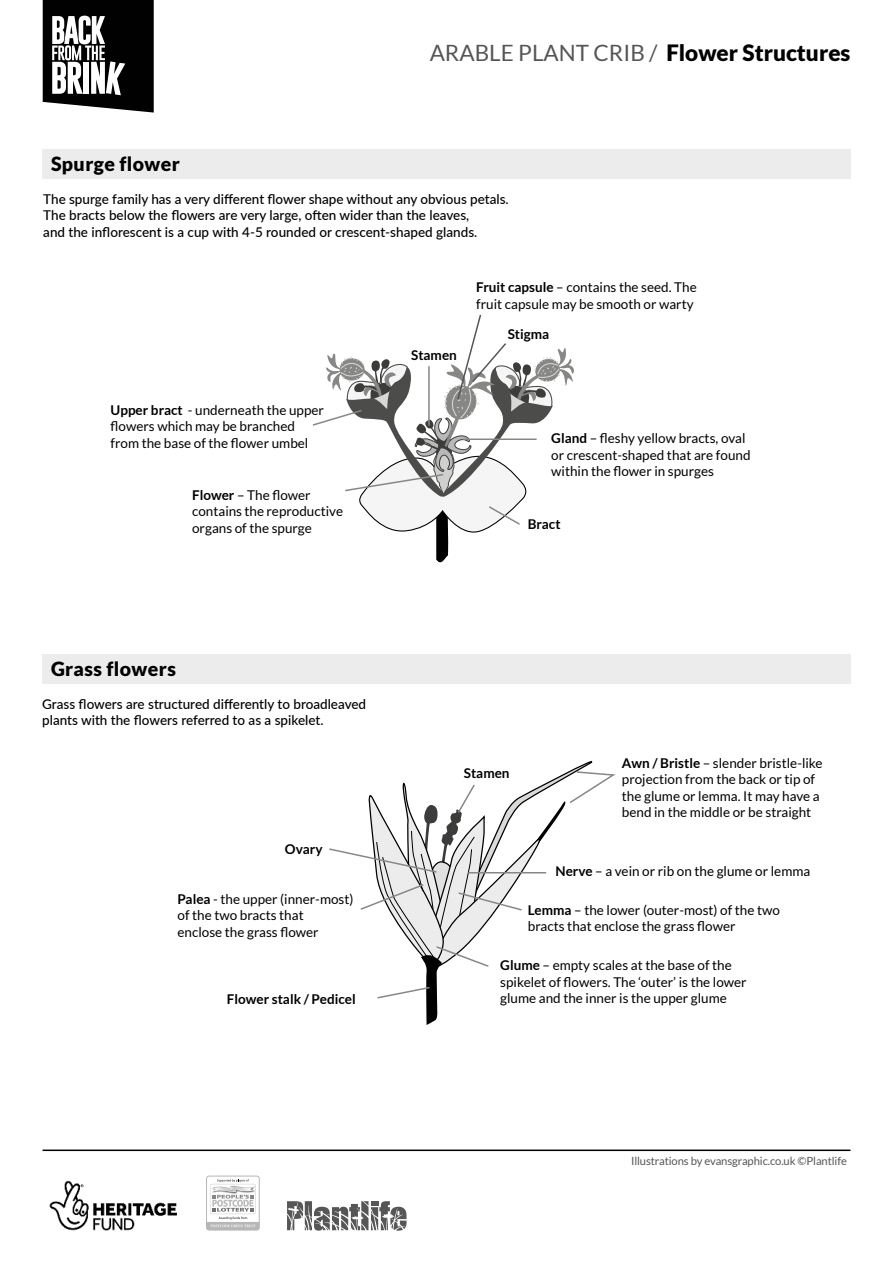
<style>
.page{position:relative;width:893px;height:1263px;background:#fff}
.page>*{position:absolute;margin:0;border:0;box-sizing:border-box;transform-origin:0 0}
.t1{font:22.5px "Lato";color:#575656}
.t2{font:900 19.5px "Lato";letter-spacing:.02em;color:#000}
.t3{font:13.5px/16.5px "Lato";color:#000}
.t4{font:500 13.5px/16.5px "Lato";color:#000}
.t5{font:700 13.5px "Lato";color:#000}
.t6{font:11.25px "Lato";letter-spacing:-.01em;color:#575656}
.s1{font-weight:900;color:#000}
.s2{font-weight:700}
</style>
<div class="page">
<div style="left:42px;top:149px;width:808px;height:30px;background:#ececec"></div>
<hr style="left:43px;top:1149px;width:807px;height:2px;background:#000">
<svg style="left:43px;top:0;width:111px;height:113px"></svg>
<svg style="left:312px;top:314px;width:262px;height:249px"></svg>
<div style="left:42px;top:654px;width:808px;height:30px;background:#ececec"></div>
<svg style="left:329px;top:760px;width:286px;height:265px"></svg>
<div style="left:206px;top:1176px;width:53px;height:54px;border:1px solid #b7b7b7;border-radius:3px"></div>
<svg style="left:207px;top:1179px;width:52px;height:51px"></svg>
<img style="left:49px;top:1180px;width:128px;height:51px">
<svg style="left:287px;top:1201px;width:119px;height:30px"></svg>
<h1 class="t1" style="left:430px;top:40px;width:422px">ARABLE PLANT CRIB / <span class="s1">Flower Structures</span></h1>
<h2 class="t2" style="left:51px;top:156px;width:130px">Spurge flower</h2>
<p class="t4" style="left:43px;top:190px;width:467px">The spurge family has a very different flower shape without any obvious petals.<br>The bracts below the flowers are very large, often wider than the leaves,<br>and the inflorescent is a cup with 4-5 rounded or crescent-shaped glands.</p>
<p class="t3" style="left:111px;top:401px;width:215px"><span class="s2">Upper bract</span> - underneath the upper flowers which may be branched from the base of the flower umbel</p>
<p class="t3" style="left:192px;top:486px;width:152px"><span class="s2">Flower</span> – The flower contains the reproductive organs of the spurge</p>
<p class="t5" style="left:411px;top:349px;width:47px">Stamen</p>
<p class="t3" style="left:476px;top:279px;width:222px"><span class="s2">Fruit capsule</span> – contains the seed. The fruit capsule may be smooth or warty</p>
<p class="t5" style="left:508px;top:328px;width:43px">Stigma</p>
<p class="t3" style="left:551px;top:430px;width:201px"><span class="s2">Gland</span> – fleshy yellow bracts, oval or crescent-shaped that are found within the flower in spurges</p>
<p class="t5" style="left:528px;top:518px;width:34px">Bract</p>
<h2 class="t2" style="left:51px;top:661px;width:126px">Grass flowers</h2>
<p class="t4" style="left:42px;top:695px;width:326px">Grass flowers are structured differently to broadleaved plants with the flowers referred to as a spikelet.</p>
<p class="t5" style="left:285px;top:843px;width:39px">Ovary</p>
<p class="t3" style="left:178px;top:891px;width:177px"><span class="s2">Palea</span> - the upper (inner-most) of the two bracts that<br>enclose the grass flower</p>
<p class="t5" style="left:227px;top:993px;width:130px">Flower stalk / Pedicel</p>
<p class="t5" style="left:464px;top:767px;width:47px">Stamen</p>
<p class="t3" style="left:622px;top:754px;width:202px"><span class="s2">Awn / Bristle</span> – slender bristle-like projection from the back or tip of the glume or lemma. It may have a bend in the middle or be straight</p>
<p class="t3" style="left:556px;top:863px;width:256px"><span class="s2">Nerve</span> – a vein or rib on the glume or lemma</p>
<p class="t3" style="left:528px;top:901px;width:254px"><span class="s2">Lemma</span> – the lower (outer-most) of the two bracts that enclose the grass flower</p>
<p class="t3" style="left:500px;top:957px;width:248px"><span class="s2">Glume</span> – empty scales at the base of the spikelet of flowers. The ‘outer’ is the lower glume and the inner is the upper glume</p>
<p class="t6" style="left:631px;top:1154px;width:217px">Illustrations by evansgraphic.co.uk ©Plantlife</p>
</div>
